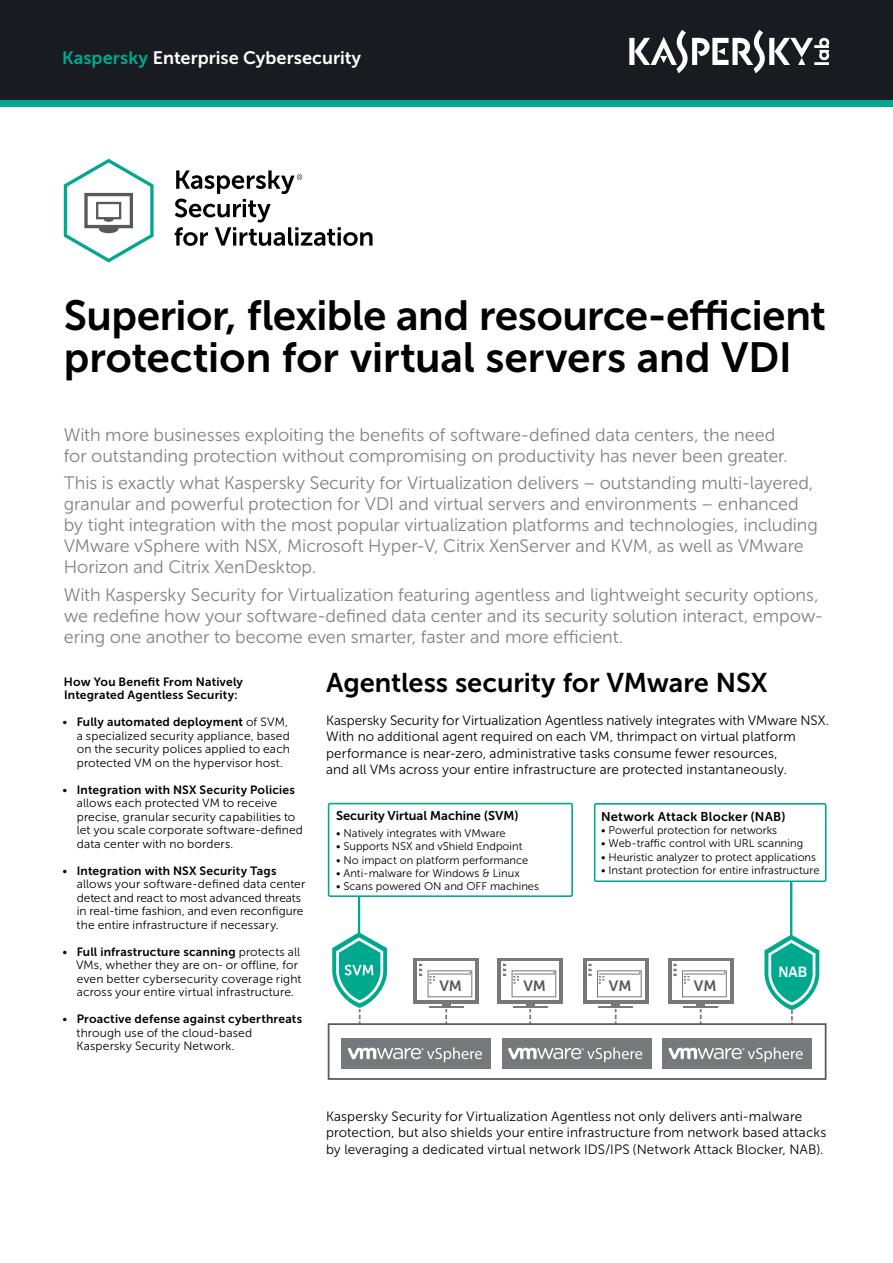
<style>
.page{position:relative;width:893px;height:1263px;background:#fff}
.page>*{position:absolute;margin:0;border:0;box-sizing:border-box;transform-origin:0 0}
.t1{font:42px/42px "Museo Sans Cyrl 700";letter-spacing:-.01em;color:#000}
.t2{font:27px "Museo Sans Cyrl 700";letter-spacing:-.005em;color:#000}
.t3{font:18px/21px "Museo Sans Cyrl 300";letter-spacing:-.005em;color:#808285}
.t4{font:18px "Museo Sans Cyrl 700";color:#fff}
.t5{font:500 15.45px "Franklin Gothic";color:#fff}
.t6{font:14.85px "Museo Sans 700";letter-spacing:-.005em;color:#58595b}
.t7{font:13.5px/16.5px "Museo Sans Cyrl 300";letter-spacing:.005em;color:#000}
.t8{font:12.75px "Museo Sans Cyrl 700";color:#000}
.t9{font:12.75px "Museo Sans Cyrl 700";letter-spacing:.02em;color:#000}
.t10{font:12px/13.5px "Museo Sans Cyrl 300";letter-spacing:.01em;color:#000}
.t11{font:12px/13.5px "Museo Sans Cyrl 700";letter-spacing:.015em;color:#000}
.t12{font:11.1px "Museo Sans 300";color:#000}
.s1{color:#00a88e}
.s2{font-family:"Museo Sans Cyrl 300"}
</style>
<div class="page">
<div style="left:0;top:0;width:893px;height:100px;background:#181b20"></div>
<div style="left:0;top:100px;width:893px;height:6px;background:#00a88e"></div>
<svg style="left:629px;top:30px;width:200px;height:43px"></svg>
<svg style="left:64px;top:159px;width:90px;height:103px"></svg>
<svg style="left:175px;top:170px;width:198px;height:76px"></svg>
<hr style="left:358px;top:896px;width:2px;height:55px;background:#00a88e">
<hr style="left:790px;top:881px;width:2px;height:72px;background:#00a88e">
<div style="left:594px;top:803px;width:232px;height:79px;border:2px solid #00a88e;border-radius:2px"></div>
<div style="left:328px;top:803px;width:245px;height:94px;border:2px solid #00a88e;border-radius:2px"></div>
<div style="left:328px;top:1023px;width:498px;height:57px;border:2px solid #58595b"></div>
<div style="left:342px;top:1038px;width:149px;height:30px;background:#77787b"></div>
<svg style="left:348px;top:1047px;width:134px;height:15px"></svg>
<div style="left:502px;top:1038px;width:149px;height:30px;background:#77787b"></div>
<svg style="left:508px;top:1047px;width:134px;height:15px"></svg>
<div style="left:663px;top:1038px;width:149px;height:30px;background:#77787b"></div>
<svg style="left:668px;top:1047px;width:135px;height:15px"></svg>
<svg style="left:332px;top:932px;width:55px;height:93px"></svg>
<svg style="left:764px;top:934px;width:55px;height:92px"></svg>
<div style="left:413px;top:958px;width:66px;height:46px;background:#77787b"></div>
<div style="left:417px;top:962px;width:58px;height:38px;background:#fff"></div>
<hr style="left:429px;top:1007px;width:34px;height:1px;background:#77787b">
<svg style="left:442px;top:1004px;width:9px;height:21px"></svg>
<div style="left:428px;top:970px;width:44px;height:27px;border:1px solid #77787b"></div>
<svg style="left:419px;top:963px;width:3px;height:13px"></svg>
<svg style="left:429px;top:976px;width:6px;height:8px"></svg>
<hr style="left:429px;top:974px;width:42px;height:1px;background:#77787b">
<div style="left:497px;top:958px;width:66px;height:46px;background:#77787b"></div>
<div style="left:501px;top:962px;width:58px;height:38px;background:#fff"></div>
<hr style="left:513px;top:1007px;width:34px;height:1px;background:#77787b">
<svg style="left:526px;top:1004px;width:9px;height:21px"></svg>
<div style="left:512px;top:970px;width:44px;height:27px;border:1px solid #77787b"></div>
<svg style="left:503px;top:963px;width:3px;height:13px"></svg>
<svg style="left:513px;top:976px;width:6px;height:8px"></svg>
<hr style="left:513px;top:974px;width:42px;height:1px;background:#77787b">
<div style="left:583px;top:958px;width:66px;height:46px;background:#77787b"></div>
<div style="left:587px;top:962px;width:57px;height:38px;background:#fff"></div>
<hr style="left:598px;top:1007px;width:35px;height:1px;background:#77787b">
<svg style="left:611px;top:1004px;width:9px;height:21px"></svg>
<div style="left:597px;top:970px;width:44px;height:27px;border:1px solid #77787b"></div>
<svg style="left:588px;top:963px;width:4px;height:13px"></svg>
<svg style="left:599px;top:976px;width:5px;height:8px"></svg>
<hr style="left:599px;top:974px;width:41px;height:1px;background:#77787b">
<div style="left:668px;top:958px;width:66px;height:46px;background:#77787b"></div>
<div style="left:672px;top:962px;width:57px;height:38px;background:#fff"></div>
<hr style="left:683px;top:1007px;width:35px;height:1px;background:#77787b">
<svg style="left:696px;top:1004px;width:9px;height:21px"></svg>
<div style="left:682px;top:970px;width:44px;height:27px;border:1px solid #77787b"></div>
<svg style="left:673px;top:963px;width:4px;height:13px"></svg>
<svg style="left:684px;top:976px;width:5px;height:8px"></svg>
<hr style="left:684px;top:974px;width:41px;height:1px;background:#77787b">
<p class="t4" style="left:62px;top:48px;width:301px"><span class="s1">Kaspersky</span> Enterprise Cybersecurity</p>
<h1 class="t1" style="left:64px;top:294px;width:763px">Superior, flexible and resource-efficient protection for virtual servers and VDI</h1>
<p class="t3" style="left:64px;top:424px;width:725px">With more businesses exploiting the benefits of software-defined data centers, the need for outstanding protection without compromising on productivity has never been greater.</p>
<p class="t3" style="left:64px;top:473px;width:756px">This is exactly what Kaspersky Security for Virtualization delivers – outstanding multi-layered, granular and powerful protection for VDI and virtual servers and environments – enhanced by tight integration with the most popular virtualization platforms and technologies, including VMware vSphere with NSX, Microsoft Hyper-V, Citrix XenServer and KVM, as well as VMware Horizon and Citrix XenDesktop.</p>
<p class="t3" style="left:64px;top:584px;width:761px">With Kaspersky Security for Virtualization featuring agentless and lightweight security options, we redefine how your software-defined data center and its security solution interact, empow&shy;ering one another to become even smarter, faster and more efficient.</p>
<h2 class="t2" style="left:326px;top:667px;width:443px">Agentless security for VMware NSX</h2>
<p class="t7" style="left:326px;top:712px;width:504px">Kaspersky Security for Virtualization Agentless natively integrates with VMware NSX.<br>With no additional agent required on each VM, thrimpact on virtual platform performance is near-zero, administrative tasks consume fewer resources,<br>and all VMs across your entire infrastructure are protected instantaneously.</p>
<p class="t11" style="left:64px;top:675px;width:181px">How You Benefit From Natively<br>Integrated Agentless Security:</p>
<p class="t11" style="left:62px;top:715px;width:228px"><span class="s2">•</span> Fully automated deployment <span class="s2">of SVM,</span></p>
<p class="t10" style="left:77px;top:729px;width:215px;text-align:justify">a specialized security appliance, based on the security polices applied to each protected VM on the hypervisor host.</p>
<p class="t11" style="left:62px;top:783px;width:234px"><span class="s2">•</span> Integration with NSX Security Policies</p>
<p class="t10" style="left:77px;top:796px;width:228px">allows each protected VM to receive precise, granular security capabilities to let you scale corporate software-defined data center with no borders.</p>
<p class="t11" style="left:62px;top:864px;width:216px"><span class="s2">•</span> Integration with NSX Security Tags</p>
<p class="t10" style="left:77px;top:877px;width:230px">allows your software-defined data center detect and react to most advanced threats in real-time fashion, and even reconfigure the entire infrastructure if necessary.</p>
<p class="t11" style="left:62px;top:945px;width:240px"><span class="s2">•</span> Full infrastructure scanning <span class="s2">protects all</span></p>
<p class="t10" style="left:76px;top:958px;width:227px">VMs, whether they are on- or offline, for even better cybersecurity coverage right across your entire virtual infrastructure.</p>
<p class="t11" style="left:62px;top:1012px;width:242px"><span class="s2">•</span> Proactive defense against cyberthreats</p>
<p class="t10" style="left:76px;top:1026px;width:177px">through use of the cloud-based<br>Kaspersky Security Network.</p>
<p class="t8" style="left:336px;top:809px;width:184px">Security Virtual Machine (SVM)</p>
<p class="t12" style="left:336px;top:827px;width:171px">• Natively integrates with VMware</p>
<p class="t12" style="left:336px;top:840px;width:188px">• Supports NSX and vShield Endpoint</p>
<p class="t12" style="left:336px;top:854px;width:194px">• No impact on platform performance</p>
<p class="t12" style="left:336px;top:867px;width:185px">• Anti-malware for Windows &amp; Linux</p>
<p class="t12" style="left:336px;top:880px;width:204px">• Scans powered ON and OFF machines</p>
<p class="t9" style="left:601px;top:809px;width:186px">Network Attack Blocker (NAB)</p>
<p class="t12" style="left:601px;top:824px;width:178px">• Powerful protection for networks</p>
<p class="t12" style="left:601px;top:837px;width:204px">• Web-tra c control with URL scanning</p>
<p class="t12" style="left:601px;top:851px;width:216px">• Heuristic analyzer to protect applications</p>
<p class="t12" style="left:601px;top:864px;width:220px">• Instant protection for entire infrastructure</p>
<p class="t5" style="left:778px;top:962px;width:30px">NAB</p>
<p class="t6" style="left:439px;top:977px;width:24px">VM</p>
<p class="t6" style="left:523px;top:977px;width:24px">VM</p>
<p class="t6" style="left:609px;top:977px;width:24px">VM</p>
<p class="t6" style="left:694px;top:977px;width:24px">VM</p>
<p class="t7" style="left:326px;top:1108px;width:502px">Kaspersky Security for Virtualization Agentless not only delivers anti-malware protection, but also shields your entire infrastructure from network based attacks by leveraging a dedicated virtual network IDS/IPS (Network Attack Blocker, NAB).</p>
</div>
